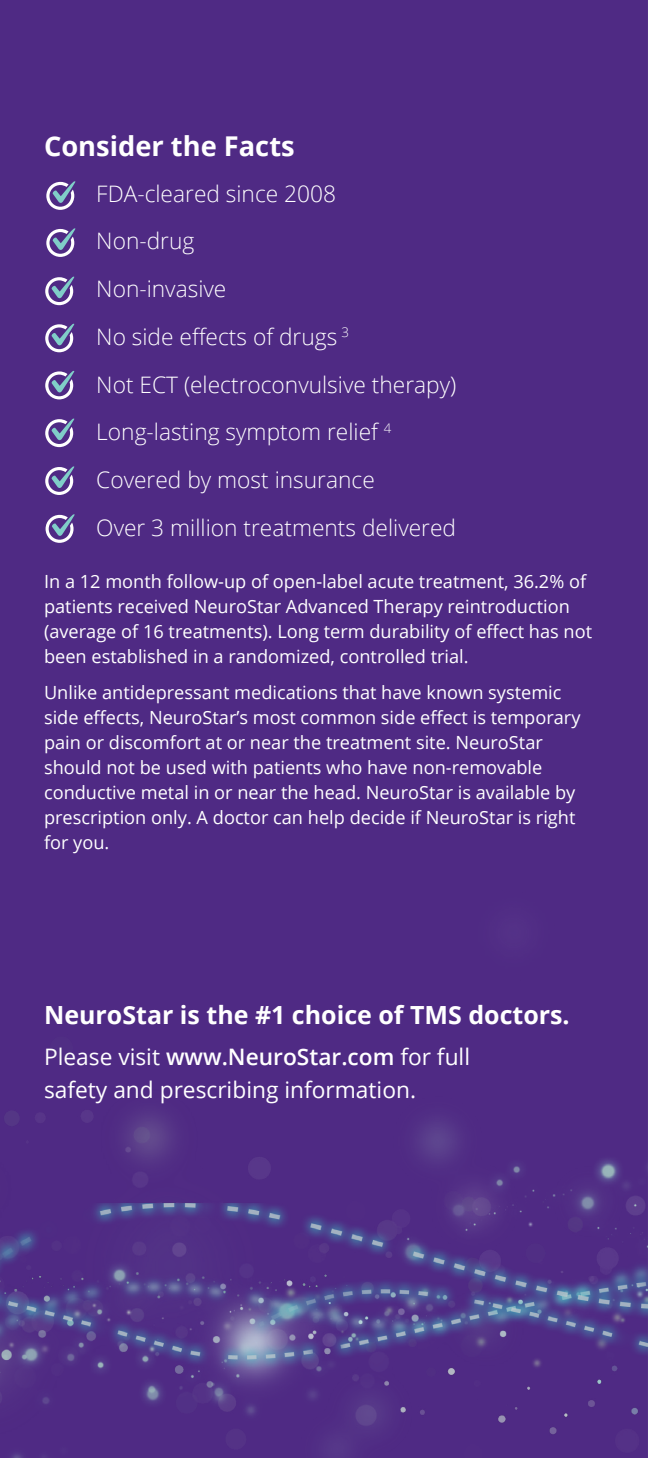
<style>
.page{position:relative;width:648px;height:1458px;background:#4f2a84}
.page>*{position:absolute;margin:0;border:0;box-sizing:border-box;transform-origin:0 0}
.t1{font:700 27.22px "Open Sans";color:#fff}
.t2{font:700 24.97px "Open Sans";color:#fff}
.t3{font:300 22.72px/47.7px "Open Sans";color:#fff}
.t4{font:22.72px/32.6px "Open Sans";color:#fff}
.t5{font:18.22px/25px "Open Sans";color:#fff}
.s1{font-weight:600}
</style>
<div class="page">
<hr style="left:647px;top:0;width:1px;height:1458px;background:#939598">
<svg style="left:46px;top:181px;width:30px;height:29px"></svg>
<svg style="left:46px;top:228px;width:30px;height:29px"></svg>
<svg style="left:45px;top:276px;width:30px;height:29px"></svg>
<svg style="left:45px;top:323px;width:30px;height:29px"></svg>
<svg style="left:45px;top:370px;width:30px;height:29px"></svg>
<svg style="left:45px;top:418px;width:30px;height:29px"></svg>
<svg style="left:45px;top:466px;width:30px;height:29px"></svg>
<svg style="left:46px;top:514px;width:29px;height:29px"></svg>
<img style="left:0;top:745px;width:648px;height:713px">
<h1 class="t1" style="left:44px;top:127px;width:252px">Consider the Facts</h1>
<p class="t3" style="left:96px;top:169px;width:362px">FDA-cleared since 2008<br>Non-drug<br>Non-invasive<br>No side effects of drugs <sup>3<br></sup>Not ECT (electroconvulsive therapy)<br>Long-lasting symptom relief <sup>4<br></sup>Covered by most insurance<br>Over 3 million treatments delivered</p>
<p class="t5" style="left:44px;top:568px;width:550px">In a 12 month follow-up of open-label acute treatment, 36.2% of patients received NeuroStar Advanced Therapy reintroduction (average of 16 treatments). Long term durability of effect has not been established in a randomized, controlled trial.</p>
<p class="t5" style="left:44px;top:680px;width:538px">Unlike antidepressant medications that have known systemic side effects, NeuroStar’s most common side effect is temporary pain or discomfort at or near the treatment site. NeuroStar should not be used with patients who have non-removable conductive metal in or near the head. NeuroStar is available by prescription only. A doctor can help decide if NeuroStar is right for you.</p>
<h2 class="t2" style="left:44px;top:998px;width:527px">NeuroStar is the #1 choice of TMS doctors.</h2>
<p class="t4" style="left:44px;top:1040px;width:428px">Please visit <span class="s1">www.NeuroStar.com</span> for full safety and prescribing information.</p>
</div>
